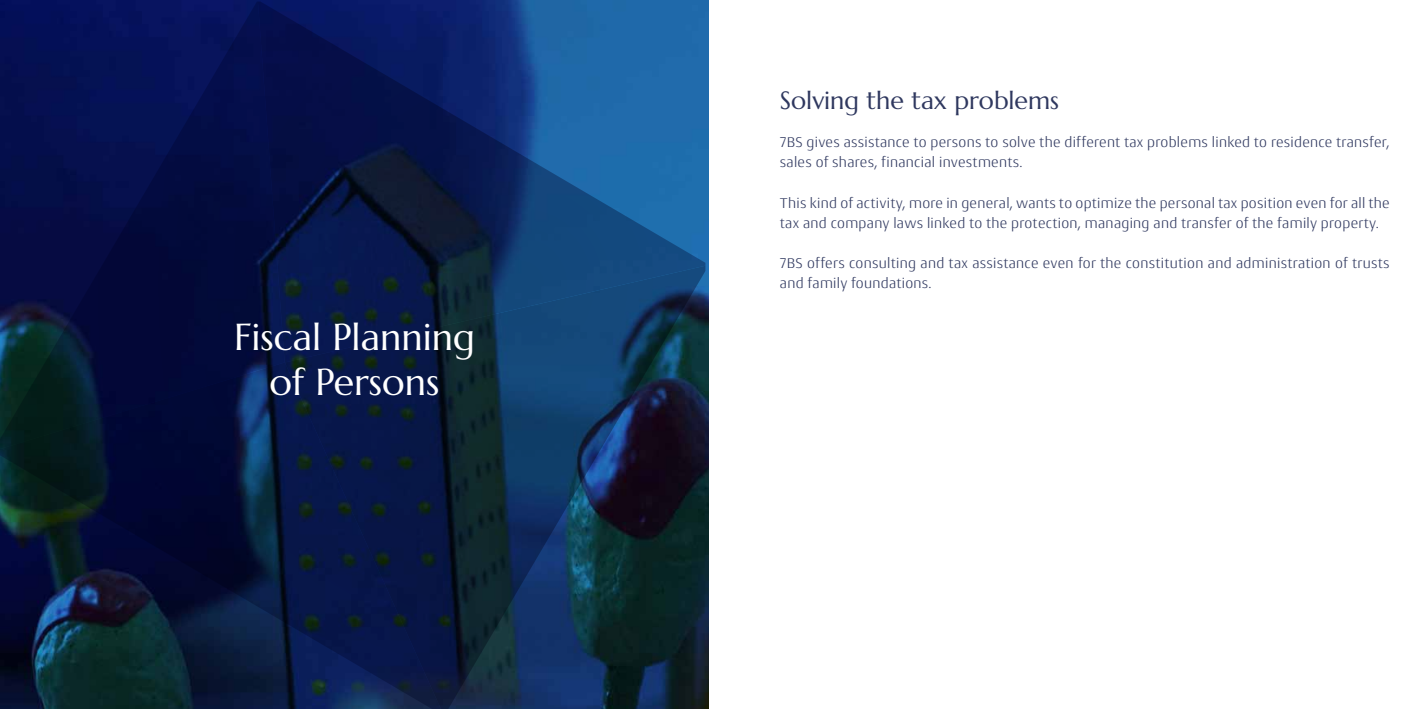
<style>
.page{position:relative;width:1418px;height:709px;background:#fff}
.page>*{position:absolute;margin:0;border:0;box-sizing:border-box;transform-origin:0 0}
.t1{font:37.5px/45px "Marcellus";color:#fff;text-align:center}
.t2{font:25px "Marcellus";color:#2f385f}
.t3{font:300 15px/20px "Conto";letter-spacing:.02em;color:#2f385f}
</style>
<div class="page">
<svg style="left:285px;top:2px;width:420px;height:264px;background:#113872"></svg>
<svg style="left:285px;top:266px;width:420px;height:443px;background:#0f2c49"></svg>
<svg style="left:0;top:362px;width:443px;height:347px;background:#08193b"></svg>
<svg style="left:0;top:2px;width:285px;height:448px;background:#041043"></svg>
<h1 class="t1" style="left:234px;top:315px;width:242px">Fiscal Planning of Persons</h1>
<h2 class="t2" style="left:780px;top:85px;width:281px">Solving the tax problems</h2>
<p class="t3" style="left:780px;top:132px;width:611px">7BS gives assistance to persons to solve the different tax problems linked to residence transfer, sales of shares, financial investments.</p>
<p class="t3" style="left:780px;top:192px;width:611px">This kind of activity, more in general, wants to optimize the personal tax position even for all the tax and company laws linked to the protection, managing and transfer of the family property.</p>
<p class="t3" style="left:780px;top:252px;width:611px">7BS offers consulting and tax assistance even for the constitution and administration of trusts and family foundations.</p>
</div>
